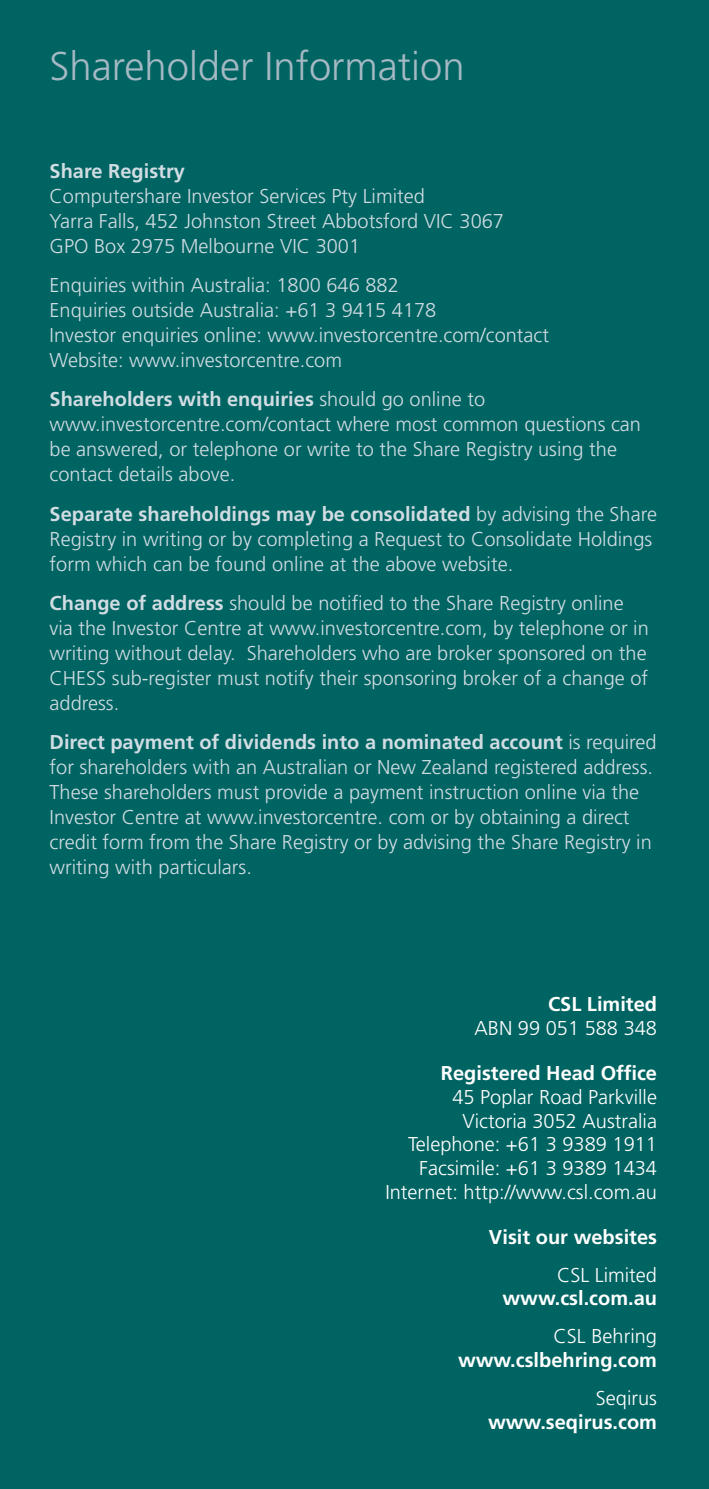
<style>
.page{position:relative;width:709px;height:1489px;background:#fff}
.page>*{position:absolute;margin:0;border:0;box-sizing:border-box;transform-origin:0 0}
.t1{font:300 40px "Frutiger LT Std";color:#a5b9c4}
.t2{font:300 20px/25px "Frutiger LT Std";color:#d1dce3}
.t3{font:300 20px/23.8px "Frutiger LT Std";color:#fff;text-align:right}
.t4{font:700 20px "Frutiger LT Std";color:#fff}
.t5{font:700 20px "Frutiger LT Std";color:#d1dce3}
.s1{font-weight:700}
</style>
<div class="page">
<div style="left:0;top:0;width:709px;height:1488px;background:#006462"></div>
<h1 class="t1" style="left:50px;top:43px;width:416px">Shareholder Information</h1>
<p class="t5" style="left:50px;top:159px;width:137px">Share Registry</p>
<p class="t2" style="left:50px;top:184px;width:456px">Computershare Investor Services Pty Limited<br>Yarra Falls, 452 Johnston Street Abbotsford VIC 3067<br>GPO Box 2975 Melbourne VIC 3001</p>
<p class="t2" style="left:50px;top:273px;width:501px">Enquiries within Australia: 1800 646 882<br>Enquiries outside Australia: +61 3 9415 4178<br>Investor enquiries online: www.investorcentre.com/contact Website: www.investorcentre.com</p>
<p class="t2" style="left:50px;top:387px;width:593px"><span class="s1">Shareholders with enquiries</span> should go online to www.investorcentre.com/contact where most common questions can be answered, or telephone or write to the Share Registry using the contact details above.</p>
<p class="t2" style="left:50px;top:501px;width:609px"><span class="s1">Separate shareholdings may be consolidated</span> by advising the Share<br>Registry in writing or by completing a Request to Consolidate Holdings form which can be found online at the above website.</p>
<p class="t2" style="left:50px;top:590px;width:600px"><span class="s1">Change of address</span> should be notified to the Share Registry online via the Investor Centre at www.investorcentre.com, by telephone or in writing without delay. Shareholders who are broker sponsored on the CHESS sub-register must notify their sponsoring broker of a change of address.</p>
<p class="t2" style="left:50px;top:730px;width:608px"><span class="s1">Direct payment of dividends into a nominated account</span> is required for shareholders with an Australian or New Zealand registered address.<br>These shareholders must provide a payment instruction online via the Investor Centre at www.investorcentre. com or by obtaining a direct credit form from the Share Registry or by advising the Share Registry in writing with particulars.</p>
<p class="t4" style="left:548px;top:992px;width:110px">CSL Limited</p>
<p class="t3" style="left:474px;top:1016px;width:184px">ABN 99 051 588 348</p>
<p class="t4" style="left:441px;top:1061px;width:217px">Registered Head Office</p>
<p class="t3" style="left:385px;top:1085px;width:273px">45 Poplar Road Parkville<br>Victoria 3052 Australia<br>Telephone: +61 3 9389 1911<br>Facsimile: +61 3 9389 1434<br>Internet: http://www.csl.com.au</p>
<p class="t4" style="left:489px;top:1224px;width:169px">Visit our websites</p>
<p class="t3" style="left:557px;top:1263px;width:101px">CSL Limited</p>
<p class="t4" style="left:502px;top:1286px;width:156px">www.csl.com.au</p>
<p class="t3" style="left:553px;top:1324px;width:105px">CSL Behring</p>
<p class="t4" style="left:458px;top:1348px;width:200px">www.cslbehring.com</p>
<p class="t3" style="left:596px;top:1386px;width:63px">Seqirus</p>
<p class="t4" style="left:488px;top:1409px;width:170px">www.seqirus.com</p>
</div>
